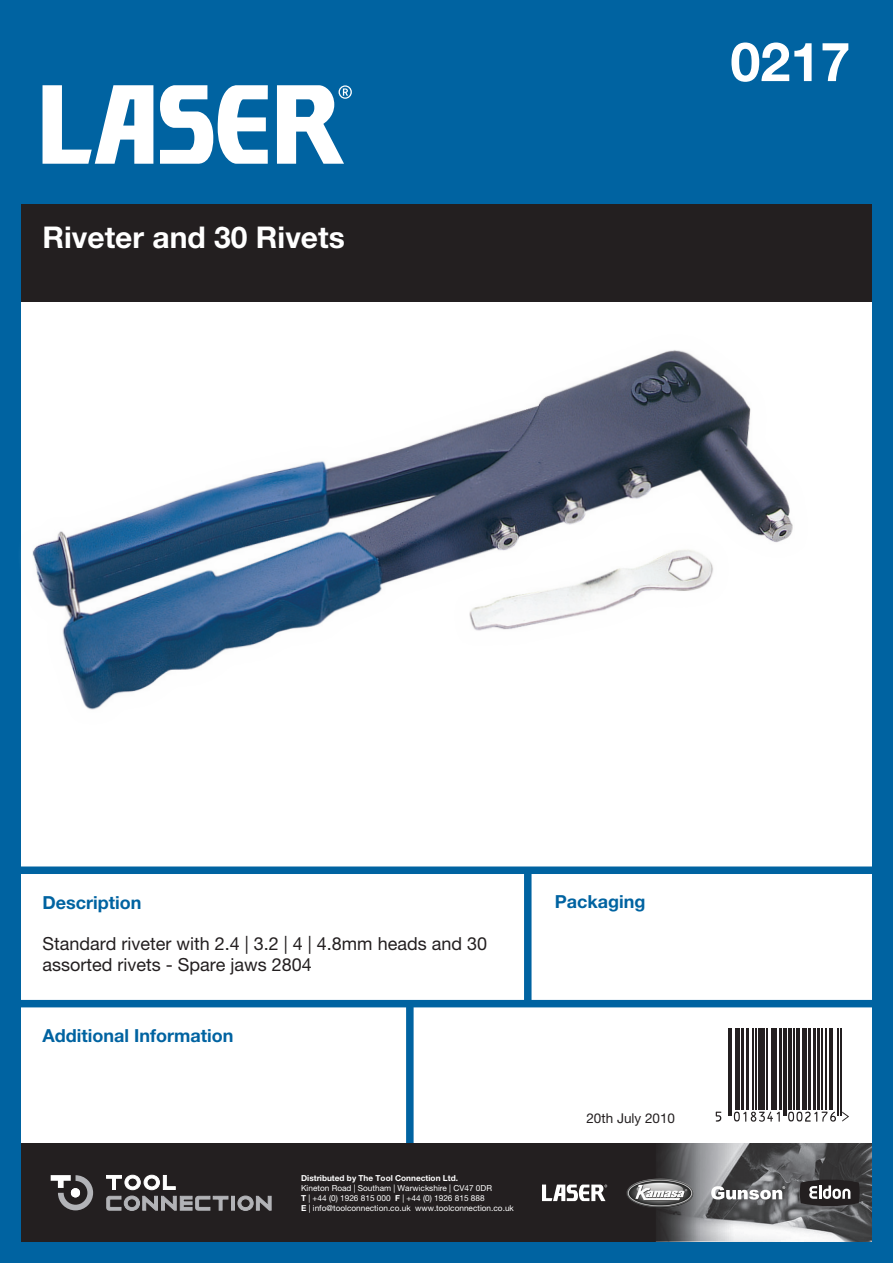
<style>
.page{position:relative;width:893px;height:1263px;background:#0063a1}
.page>*{position:absolute;margin:0;border:0;box-sizing:border-box;transform-origin:0 0}
.t1{font:700 54px "Helvetica Neue LT Pro";color:#fff}
.t2{font:700 30px "Helvetica Neue LT Pro";color:#fff}
.t3{font:18px/21.6px "Helvetica Neue LT Pro";color:#231f20}
.t4{font:700 18px "Helvetica Neue LT Pro";color:#0063a1}
.t5{font:13.5px "Helvetica Neue LT Pro";color:#231f20}
.t6{font:8.25px "Helvetica Neue LT Pro";color:#fff}
.t7{font:700 8.25px "Helvetica Neue LT Pro";color:#fff}
.s1{font-weight:700}
</style>
<div class="page">
<svg style="left:160px;top:85px;width:108px;height:79px"></svg>
<svg style="left:43px;top:85px;width:110px;height:79px"></svg>
<svg style="left:277px;top:85px;width:75px;height:79px"></svg>
<div style="left:21px;top:302px;width:851px;height:842px;background:#fff"></div>
<div style="left:21px;top:204px;width:851px;height:98px;background:#231f20"></div>
<div style="left:20px;top:866px;width:852px;height:8px;background:#0063a1"></div>
<div style="left:524px;top:869px;width:7px;height:134px;background:#0063a1"></div>
<div style="left:20px;top:1000px;width:852px;height:7px;background:#0063a1"></div>
<svg style="left:715px;top:1029px;width:128px;height:93px"></svg>
<hr style="left:728px;top:1029px;width:1px;height:87px;background:#231f20">
<hr style="left:730px;top:1029px;width:2px;height:87px;background:#231f20">
<hr style="left:735px;top:1029px;width:3px;height:81px;background:#231f20">
<hr style="left:739px;top:1029px;width:1px;height:81px;background:#231f20">
<hr style="left:741px;top:1029px;width:2px;height:81px;background:#231f20">
<hr style="left:746px;top:1029px;width:2px;height:81px;background:#231f20">
<hr style="left:752px;top:1029px;width:1px;height:81px;background:#231f20">
<hr style="left:756px;top:1029px;width:1px;height:81px;background:#231f20">
<div style="left:758px;top:1029px;width:5px;height:81px;background:#231f20"></div>
<hr style="left:764px;top:1029px;width:1px;height:81px;background:#231f20">
<hr style="left:766px;top:1029px;width:1px;height:81px;background:#231f20">
<hr style="left:771px;top:1029px;width:2px;height:81px;background:#231f20">
<hr style="left:774px;top:1029px;width:3px;height:81px;background:#231f20">
<hr style="left:779px;top:1029px;width:3px;height:81px;background:#231f20">
<hr style="left:783px;top:1029px;width:1px;height:87px;background:#231f20">
<hr style="left:785px;top:1029px;width:1px;height:87px;background:#231f20">
<hr style="left:788px;top:1029px;width:3px;height:81px;background:#231f20">
<hr style="left:794px;top:1029px;width:1px;height:81px;background:#231f20">
<hr style="left:796px;top:1029px;width:4px;height:81px;background:#231f20">
<hr style="left:802px;top:1029px;width:1px;height:81px;background:#231f20">
<hr style="left:804px;top:1029px;width:3px;height:81px;background:#231f20">
<hr style="left:808px;top:1029px;width:2px;height:81px;background:#231f20">
<hr style="left:813px;top:1029px;width:2px;height:81px;background:#231f20">
<hr style="left:817px;top:1029px;width:3px;height:81px;background:#231f20">
<hr style="left:821px;top:1029px;width:1px;height:81px;background:#231f20">
<hr style="left:826px;top:1029px;width:1px;height:81px;background:#231f20">
<hr style="left:829px;top:1029px;width:2px;height:81px;background:#231f20">
<hr style="left:832px;top:1029px;width:1px;height:81px;background:#231f20">
<hr style="left:838px;top:1029px;width:1px;height:87px;background:#231f20">
<hr style="left:840px;top:1029px;width:1px;height:87px;background:#231f20">
<svg style="left:716px;top:1111px;width:5px;height:11px"></svg>
<svg style="left:734px;top:1111px;width:46px;height:11px"></svg>
<svg style="left:788px;top:1111px;width:48px;height:11px"></svg>
<svg style="left:842px;top:1111px;width:7px;height:10px"></svg>
<div style="left:406px;top:1003px;width:8px;height:143px;background:#0063a1"></div>
<img style="left:32px;top:350px;width:761px;height:360px">
<img style="left:21px;top:1144px;width:851px;height:98px">
<svg style="left:106px;top:1174px;width:70px;height:16px"></svg>
<svg style="left:106px;top:1196px;width:122px;height:15px;background:#6f6e71"></svg>
<div style="left:231px;top:1196px;width:4px;height:14px;border:1px solid #b2b3b7"></div>
<svg style="left:237px;top:1196px;width:35px;height:15px"></svg>
<svg style="left:51px;top:1175px;width:42px;height:35px"></svg>
<div style="left:71px;top:1188px;width:9px;height:9px;background:#fff;border-radius:50%"></div>
<svg style="left:542px;top:1184px;width:65px;height:17px"></svg>
<img style="left:625px;top:1177px;width:69px;height:31px">
<svg style="left:711px;top:1186px;width:74px;height:13px"></svg>
<svg style="left:800px;top:1179px;width:59px;height:27px;background:#4d4b4c"></svg>
<p class="t2" style="left:43px;top:219px;width:304px">Riveter and 30 Rivets</p>
<p class="t1" style="left:730px;top:28px;width:122px">0217</p>
<p class="t4" style="left:43px;top:891px;width:100px">Description</p>
<p class="t3" style="left:43px;top:932px;width:446px">Standard riveter with 2.4 | 3.2 | 4 | 4.8mm heads and 30 assorted rivets - Spare jaws 2804</p>
<p class="t4" style="left:43px;top:1024px;width:192px">Additional Information</p>
<p class="t7" style="left:301px;top:1173px;width:158px">Distributed by The Tool Connection Ltd.</p>
<p class="t6" style="left:301px;top:1183px;width:192px">Kineton Road | Southam | Warwickshire | CV47 0DR</p>
<p class="t6" style="left:301px;top:1193px;width:185px"><span class="s1">T</span> | +44 (0) 1926 815 000 <span class="s1">F</span> | +44 (0) 1926 815 888</p>
<p class="t6" style="left:301px;top:1202px;width:214px"><span class="s1">E</span> | info@toolconnection.co.uk www.toolconnection.co.uk</p>
<p class="t4" style="left:555px;top:890px;width:92px">Packaging</p>
<p class="t5" style="left:586px;top:1110px;width:90px">20th July 2010</p>
</div>
